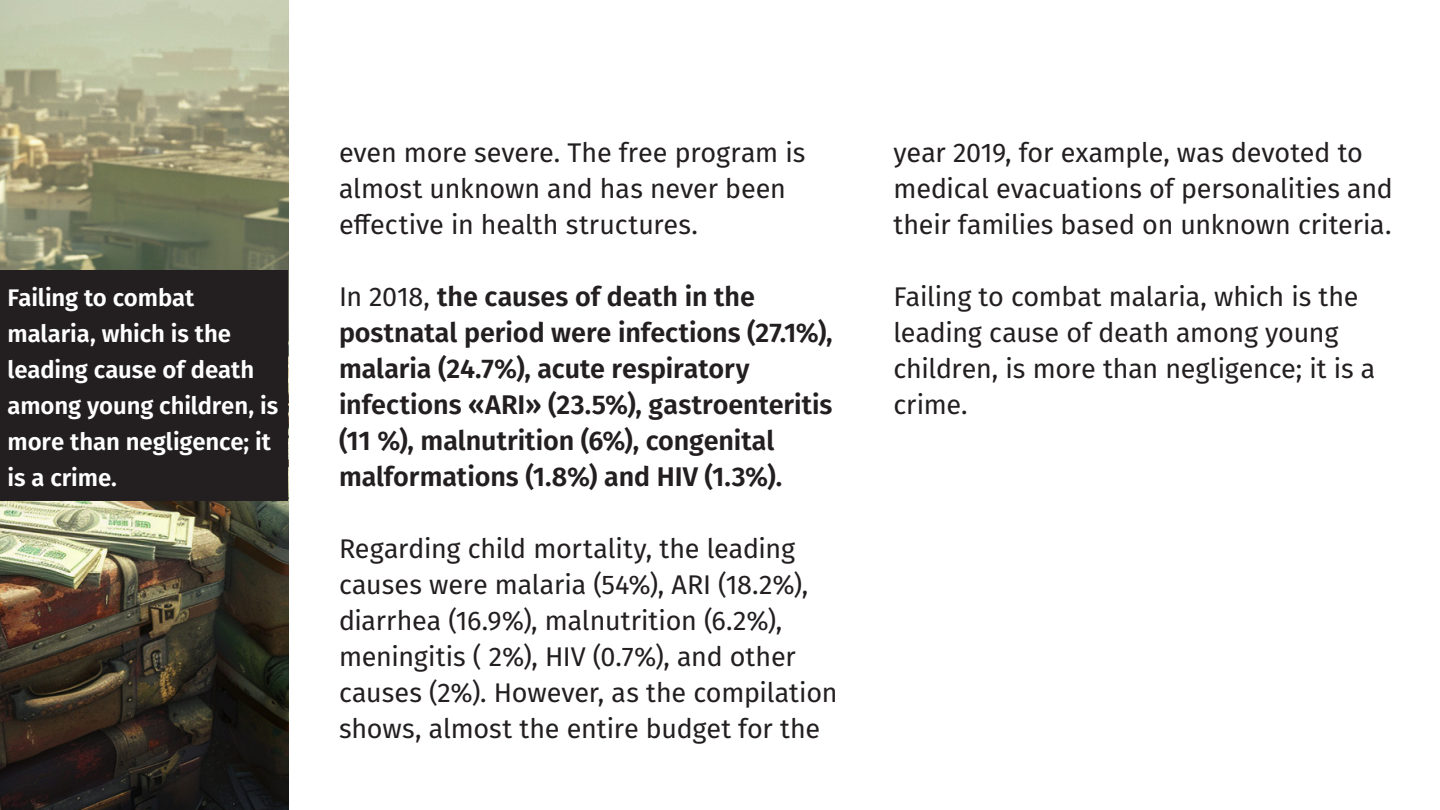
<style>
.page{position:relative;width:1440px;height:810px;background:#fff}
.page>*{position:absolute;margin:0;border:0;box-sizing:border-box;transform-origin:0 0}
.Liste_à_puces_-_Style_imbriqué{font:27px/36px "Fira Sans";letter-spacing:-.005em;color:#231f20}
.Liste_à_puces_-_Style_imbriqué-2{font:600 27px/36px "Fira Sans";color:#231f20}
.Titre_de_la_barre_latérale{font:600 24px/36px "Fira Sans";letter-spacing:-.005em;color:#fff}
.s1{font-weight:400}
</style>
<div class="page">
<img style="left:0;top:0;width:288px;height:810px">
<div style="left:0;top:270px;width:288px;height:231px;background:#231f20"></div>
<p class="Titre_de_la_barre_latérale" style="left:8px;top:278px;width:272px">Failing to combat malaria, which is the leading cause of death among young children, is more than negligence; it is a crime.</p>
<p class="Liste_à_puces_-_Style_imbriqué" style="left:339px;top:134px;width:468px">even more severe. The free program is almost unknown and has never been effective in health structures.</p>
<p class="Liste_à_puces_-_Style_imbriqué-2" style="left:339px;top:277px;width:495px"><span class="s1">In 2018,</span> the causes of death in the postnatal period were infections (27.1%), malaria (24.7%), acute respiratory infections «ARI» (23.5%), gastroenteritis (11 %), malnutrition (6%), congenital malformations (1.8%) and HIV (1.3%).</p>
<p class="Liste_à_puces_-_Style_imbriqué" style="left:339px;top:530px;width:500px">Regarding child mortality, the leading causes were malaria (54%), ARI (18.2%), diarrhea (16.9%), malnutrition (6.2%), meningitis ( 2%), HIV (0.7%), and other causes (2%). However, as the compilation shows, almost the entire budget for the</p>
<p class="Liste_à_puces_-_Style_imbriqué" style="left:894px;top:134px;width:501px">year 2019, for example, was devoted to medical evacuations of personalities and their families based on unknown criteria.</p>
<p class="Liste_à_puces_-_Style_imbriqué" style="left:894px;top:278px;width:483px">Failing to combat malaria, which is the leading cause of death among young children, is more than negligence; it is a crime.</p>
</div>
